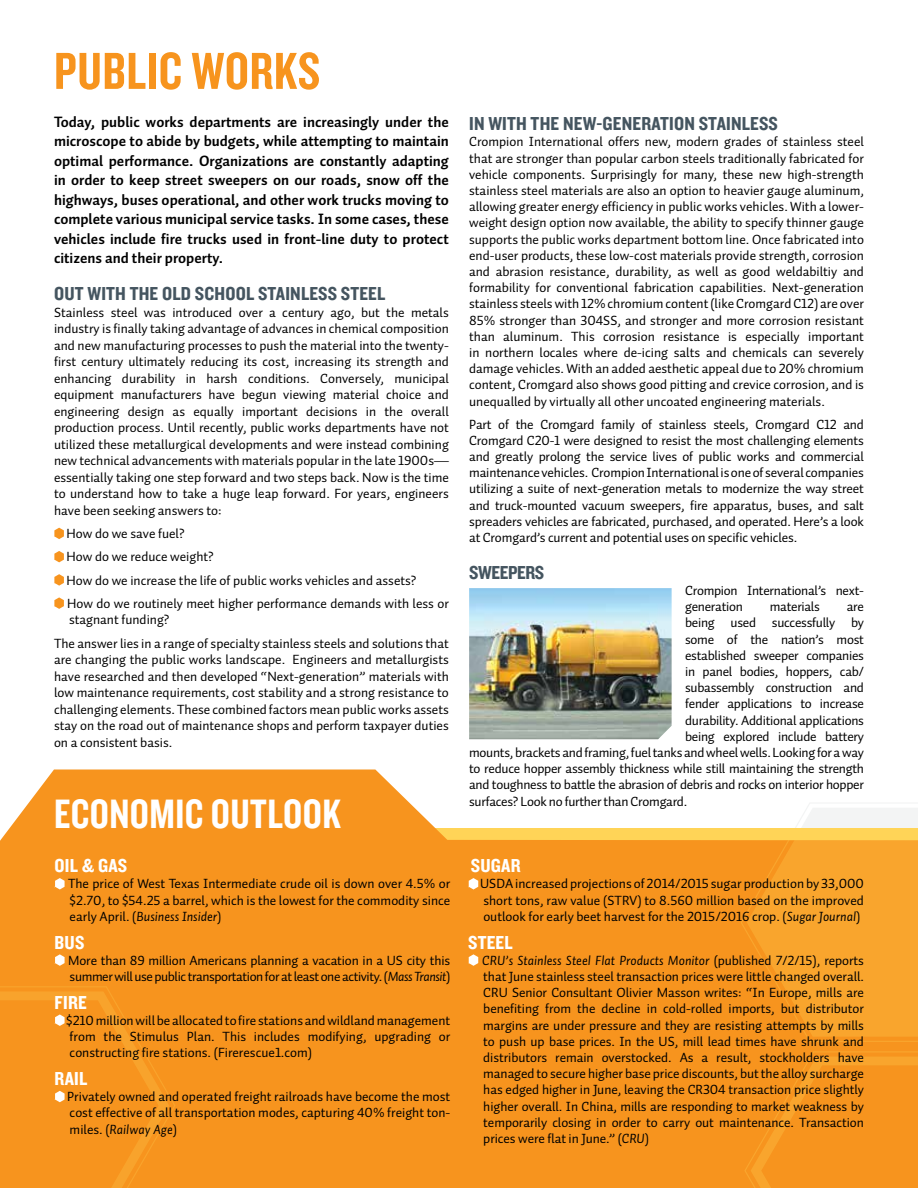
<style>
.page{position:relative;width:918px;height:1188px;background:#fff}
.page>*{position:absolute;margin:0;border:0;box-sizing:border-box;transform-origin:0 0}
.t1{font:54px "Knockout HTF49 Liteweight";letter-spacing:.01em;color:#f7941e}
.t2{font:42.6px "Knockout HTF49 Liteweight";letter-spacing:.01em;color:#fff}
.t3{font:19.5px "Knockout HTF50 Welterweight";letter-spacing:.01em;color:#455560}
.t4{font:19.5px "Knockout HTF50 Welterweight";letter-spacing:.01em;color:#fff}
.t5{font:19.5px "Knockout HTF50 Welterweight";letter-spacing:-.02em;color:#455560}
.t6{font:15px/19.5px "Auto 1 Bold LF";color:#000;text-align:justify}
.t7{font:13.5px/16.2px "Auto 1 Regular LF";letter-spacing:-.005em;color:#000;text-align:justify}
.t8{font:13.5px/16.2px "Auto 1 Regular LF";letter-spacing:-.03em;color:#000}
.t9{font:13.5px "Auto 1 Italic LF";color:#000}
.s1{font-family:"Auto 1 Regular LF"}
.s2{font-family:"Auto 1 Italic LF"}
</style>
<div class="page">
<svg style="left:54px;top:528px;width:10px;height:11px"></svg>
<svg style="left:54px;top:551px;width:10px;height:11px"></svg>
<svg style="left:54px;top:574px;width:10px;height:12px"></svg>
<svg style="left:54px;top:597px;width:10px;height:12px"></svg>
<svg style="left:0;top:770px;width:918px;height:418px;background:#f79f34"></svg>
<svg style="left:744px;top:1051px;width:174px;height:137px;background:#f7951f"></svg>
<svg style="left:741px;top:802px;width:177px;height:240px;background:#f8ad42"></svg>
<svg style="left:55px;top:878px;width:10px;height:11px"></svg>
<svg style="left:55px;top:954px;width:10px;height:12px"></svg>
<svg style="left:0;top:986px;width:176px;height:202px;background:#f79520"></svg>
<svg style="left:468px;top:878px;width:10px;height:11px"></svg>
<svg style="left:468px;top:954px;width:10px;height:12px"></svg>
<img style="left:469px;top:588px;width:203px;height:151px">
<h1 class="t1" style="left:54px;top:43px;width:268px">PUBLIC WORKS</h1>
<p class="t6" style="left:54px;top:112px;width:396px">Today, public works departments are increasingly under the microscope to abide by budgets, while attempting to maintain optimal performance. Organizations are constantly adapting in order to keep street sweepers on our roads, snow off the highways, buses operational, and other work trucks moving to complete various municipal service tasks. In some cases, these vehicles include fire trucks used in front-line duty to protect citizens and their property.</p>
<h3 class="t3" style="left:54px;top:283px;width:333px">OUT WITH THE OLD SCHOOL STAINLESS STEEL</h3>
<p class="t7" style="left:54px;top:304px;width:396px">Stainless steel was introduced over a century ago, but the metals industry is finally taking advantage of advances in chemical composition and new manufacturing processes to push the material into the twenty&shy;first century ultimately reducing its cost, increasing its strength and enhancing durability in harsh conditions. Conversely, municipal equipment manufacturers have begun viewing material choice and engineering design as equally important decisions in the overall production process. Until recently, public works departments have not utilized these metallurgical developments and were instead combining new technical advancements with materials popular in the late 1900s— essentially taking one step forward and two steps back. Now is the time to understand how to take a huge leap forward. For years, engineers have been seeking answers to:</p>
<p class="t7" style="left:67px;top:522px;width:384px;line-height:23.2px;text-align:left">How do we save fuel?<br>How do we reduce weight?<br>How do we increase the life of public works vehicles and assets?<br>How do we routinely meet higher performance demands with less or</p>
<p class="t7" style="left:54px;top:608px;width:396px;line-height:23.2px;text-indent:15px">stagnant funding?<br>The answer lies in a range of specialty stainless steels and solutions that</p>
<p class="t7" style="left:54px;top:652px;width:396px">are changing the public works landscape. Engineers and metallurgists have researched and then developed “Next-generation” materials with low maintenance requirements, cost stability and a strong resistance to challenging elements. These combined factors mean public works assets stay on the road out of maintenance shops and perform taxpayer duties on a consistent basis.</p>
<h2 class="t2" style="left:54px;top:792px;width:289px">ECONOMIC OUTLOOK</h2>
<h3 class="t4" style="left:55px;top:855px;width:74px">OIL &amp; GAS</h3>
<p class="t7" style="left:68px;top:876px;width:384px">The price of West Texas Intermediate crude oil is down over 4.5% or $2.70, to $54.25 a barrel, which is the lowest for the commodity since</p>
<p class="t9" style="left:70px;top:908px;width:153px"><span class="s1">early April. (</span>Business Insider<span class="s1">)</span></p>
<h3 class="t4" style="left:55px;top:932px;width:31px">BUS</h3>
<p class="t8" style="left:68px;top:952px;width:384px">More than 89 million Americans planning a vacation in a US city this summer will use public transportation for at least one activity. (<span class="s2">Mass Transit</span>)</p>
<h3 class="t4" style="left:55px;top:992px;width:34px">FIRE</h3>
<p class="t7" style="left:66px;top:1012px;width:386px">$210 million will be allocated to fire stations and wildland management from the Stimulus Plan. This includes modifying, upgrading or constructing fire stations. (Firerescue1.com)</p>
<h3 class="t4" style="left:55px;top:1068px;width:34px">RAIL</h3>
<p class="t7" style="left:67px;top:1089px;width:385px">Privately owned and operated freight railroads have become the most cost effective of all transportation modes, capturing 40% freight ton-</p>
<p class="t9" style="left:70px;top:1120px;width:109px"><span class="s1">miles. (</span>Railway Age<span class="s1">)</span></p>
<h3 class="t3" style="left:469px;top:113px;width:310px">IN WITH THE NEW-GENERATION STAINLESS</h3>
<p class="t7" style="left:469px;top:134px;width:396px">Crompion International offers new, modern grades of stainless steel that are stronger than popular carbon steels traditionally fabricated for vehicle components. Surprisingly for many, these new high-strength stainless steel materials are also an option to heavier gauge aluminum, allowing greater energy efficiency in public works vehicles. With a lower&shy;weight design option now available, the ability to specify thinner gauge supports the public works department bottom line. Once fabricated into end-user products, these low-cost materials provide strength, corrosion and abrasion resistance, durability, as well as good weldabiltiy and formability for conventional fabrication capabilities. Next-generation stainless steels with 12% chromium content (like Cromgard C12) are over 85% stronger than 304SS, and stronger and more corrosion resistant than aluminum. This corrosion resistance is especially important in northern locales where de-icing salts and chemicals can severely damage vehicles. With an added aesthetic appeal due to 20% chromium content, Cromgard also shows good pitting and crevice corrosion, and is unequalled by virtually all other uncoated engineering materials.</p>
<p class="t7" style="left:469px;top:416px;width:396px">Part of the Cromgard family of stainless steels, Cromgard C12 and Cromgard C20-1 were designed to resist the most challenging elements and greatly prolong the service lives of public works and commercial maintenance vehicles. Crompion International is one of several companies utilizing a suite of next-generation metals to modernize the way street and truck-mounted vacuum sweepers, fire apparatus, buses, and salt spreaders vehicles are fabricated, purchased, and operated. Here’s a look at Cromgard’s current and potential uses on specific vehicles.</p>
<h3 class="t5" style="left:469px;top:562px;width:77px">SWEEPERS</h3>
<p class="t7" style="left:685px;top:583px;width:180px">Crompion International’s next&shy;generation</p>
<p class="t7" style="left:770px;top:599px;width:52px">materials</p>
<p class="t7" style="left:847px;top:599px;width:19px">are</p>
<p class="t7" style="left:685px;top:615px;width:180px">being used successfully by</p>
<p class="t7" style="left:685px;top:631px;width:180px">some of the nation’s most</p>
<p class="t7" style="left:685px;top:647px;width:180px">established sweeper companies</p>
<p class="t7" style="left:685px;top:664px;width:180px">in panel bodies, hoppers, cab/</p>
<p class="t7" style="left:685px;top:680px;width:180px">subassembly construction and</p>
<p class="t7" style="left:685px;top:696px;width:180px">fender applications to increase</p>
<p class="t7" style="left:685px;top:712px;width:180px">durability. Additional applications</p>
<p class="t7" style="left:685px;top:728px;width:180px">being explored include battery</p>
<p class="t7" style="left:469px;top:745px;width:396px">mounts, brackets and framing, fuel tanks and wheel wells. Looking for a way</p>
<p class="t7" style="left:469px;top:761px;width:396px">to reduce hopper assembly thickness while still maintaining the strength</p>
<p class="t7" style="left:469px;top:777px;width:396px">and toughness to battle the abrasion of debris and rocks on interior hopper</p>
<p class="t7" style="left:469px;top:793px;width:220px">surfaces? Look no further than Cromgard.</p>
<h3 class="t4" style="left:471px;top:855px;width:51px">SUGAR</h3>
<p class="t7" style="left:480px;top:876px;width:385px">USDA increased projections of 2014/2015 sugar production by 33,000 short tons, raw value (STRV) to 8.560 million based on the improved outlook for early beet harvest for the 2015/2016 crop. (<span class="s2">Sugar Journal</span>)</p>
<h3 class="t4" style="left:468px;top:932px;width:46px">STEEL</h3>
<p class="t9" style="left:482px;top:952px;width:383px">CRU’s Stainless Steel Flat Products Monitor <span class="s1">(published 7/2/15), reports</span></p>
<p class="t7" style="left:483px;top:969px;width:382px">that June stainless steel transaction prices were little changed overall.<br>CRU Senior Consultant Olivier Masson writes: “In Europe, mills are benefiting from the decline in cold-rolled imports, but distributor margins are under pressure and they are resisting attempts by mills to push up base prices. In the US, mill lead times have shrunk and distributors remain overstocked. As a result, stockholders have managed to secure higher base price discounts, but the alloy surcharge has edged higher in June, leaving the CR304 transaction price slightly higher overall. In China, mills are responding to market weakness by temporarily closing in order to carry out maintenance. Transaction prices were flat in June.” (<span class="s2">CRU</span>)</p>
</div>
